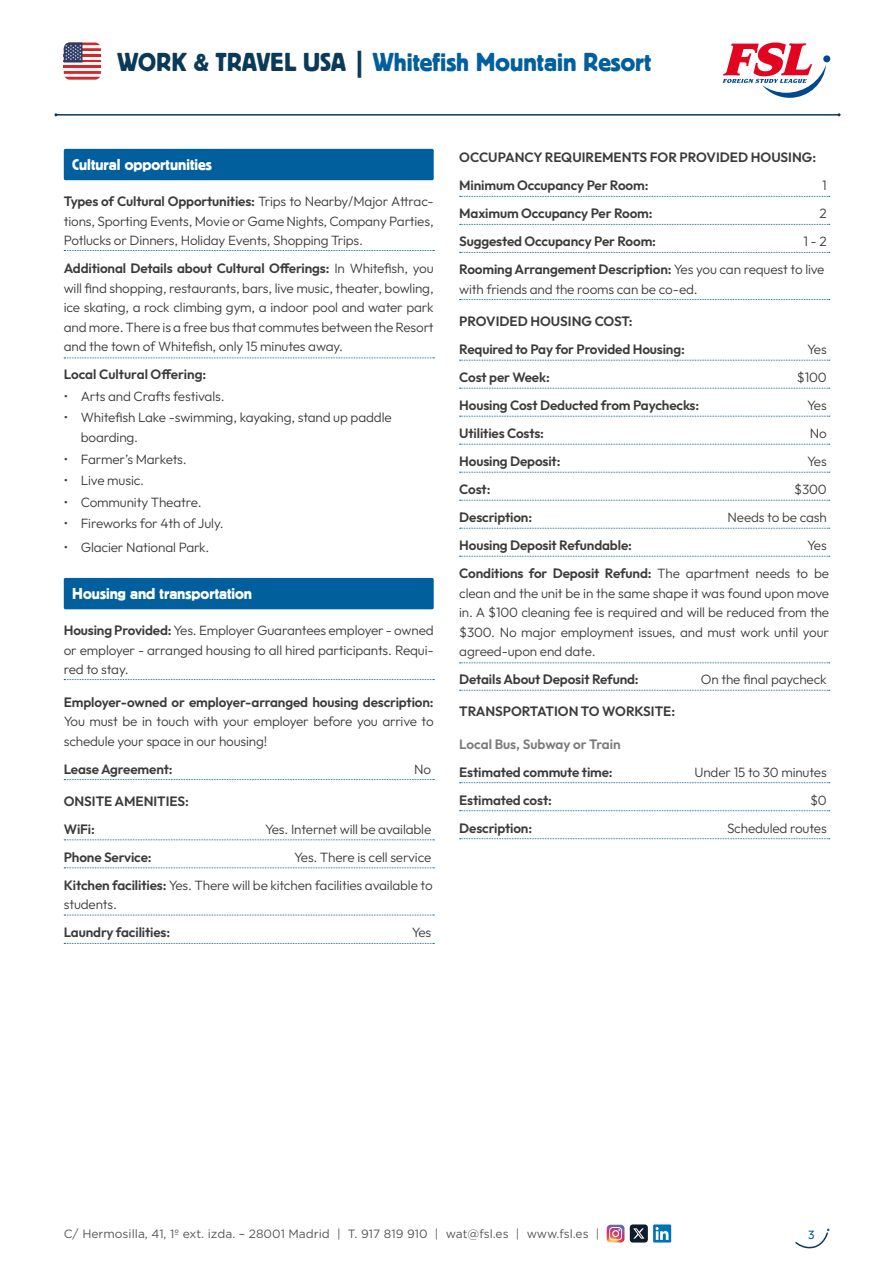
<style>
.page{position:relative;width:893px;height:1263px;background:#fff}
.page>*{position:absolute;margin:0;border:0;box-sizing:border-box;transform-origin:0 0}
.t1{font:27px "Black";color:#005f9c}
.t2{font:16.5px "Black";color:#fff}
.t3{font:300 13.5px/19.5px "Outfit";letter-spacing:-.01em;color:#3c3c3b;text-align:justify}
.t4{font:600 13.5px/28px "Outfit";letter-spacing:-.01em;color:#3c3c3b}
.t5{font:600 13.5px "Outfit";color:#7c7b7b}
.t6{font:12px "Gotham";color:#575756}
.t7{font:12px "Outfit";color:#005f9c}
.s1{color:#0b3a59}
.s2{font-weight:600}
.s3{font-weight:300}
</style>
<div class="page">
<div style="left:823px;top:55px;width:7px;height:7px;background:#004992;border-radius:50%"></div>
<svg style="left:723px;top:43px;width:103px;height:55px"></svg>
<hr style="left:64px;top:62px;width:37px;height:3px;background:#f8f8f7">
<hr style="left:64px;top:65px;width:37px;height:3px;background:#d2272b">
<hr style="left:64px;top:68px;width:37px;height:3px;background:#f8f8f7">
<svg style="left:64px;top:71px;width:37px;height:9px"></svg>
<svg style="left:64px;top:43px;width:37px;height:19px"></svg>
<svg style="left:607px;top:1225px;width:17px;height:17px"></svg>
<div style="left:630px;top:1224px;width:18px;height:18px;background:#0d1b2a;border-radius:3px"></div>
<svg style="left:633px;top:1228px;width:11px;height:10px"></svg>
<svg style="left:653px;top:1224px;width:18px;height:18px"></svg>
<svg style="left:656px;top:1227px;width:12px;height:13px"></svg>
<svg style="left:795px;top:1229px;width:34px;height:20px"></svg>
<hr style="left:56px;top:114px;width:783px;height:2px;background:#0b3a59">
<div style="left:64px;top:149px;width:370px;height:31px;background:#005f9c;border-radius:2px"></div>
<svg style="left:64px;top:250px;width:370px;height:1px"></svg>
<svg style="left:64px;top:357px;width:370px;height:1px"></svg>
<div style="left:64px;top:578px;width:370px;height:31px;background:#005f9c;border-radius:2px"></div>
<svg style="left:64px;top:679px;width:370px;height:1px"></svg>
<svg style="left:64px;top:779px;width:370px;height:1px"></svg>
<svg style="left:64px;top:839px;width:370px;height:1px"></svg>
<svg style="left:64px;top:867px;width:370px;height:1px"></svg>
<svg style="left:64px;top:915px;width:370px;height:1px"></svg>
<svg style="left:64px;top:943px;width:370px;height:1px"></svg>
<svg style="left:460px;top:196px;width:370px;height:1px"></svg>
<svg style="left:460px;top:224px;width:370px;height:1px"></svg>
<svg style="left:460px;top:252px;width:370px;height:1px"></svg>
<svg style="left:460px;top:299px;width:370px;height:1px"></svg>
<svg style="left:460px;top:360px;width:370px;height:1px"></svg>
<svg style="left:460px;top:388px;width:370px;height:1px"></svg>
<svg style="left:460px;top:416px;width:370px;height:1px"></svg>
<svg style="left:460px;top:444px;width:370px;height:1px"></svg>
<svg style="left:460px;top:472px;width:370px;height:1px"></svg>
<svg style="left:460px;top:500px;width:370px;height:1px"></svg>
<svg style="left:460px;top:528px;width:370px;height:1px"></svg>
<svg style="left:460px;top:556px;width:370px;height:1px"></svg>
<svg style="left:460px;top:662px;width:370px;height:1px"></svg>
<svg style="left:460px;top:690px;width:370px;height:1px"></svg>
<svg style="left:460px;top:782px;width:370px;height:1px"></svg>
<svg style="left:460px;top:810px;width:370px;height:1px"></svg>
<svg style="left:460px;top:838px;width:370px;height:1px"></svg>
<h1 class="t1" style="left:117px;top:48px;width:535px"><span class="s1">WORK &amp; TRAVEL USA |</span> Whitefish Mountain Resort</h1>
<p class="t2" style="left:72px;top:155px;width:141px">Cultural opportunities</p>
<p class="t3" style="left:64px;top:192px;width:371px"><span class="s2">Types of Cultural Opportunities:</span> Trips to Nearby/Major Attrac&shy;tions, Sporting Events, Movie or Game Nights, Company Parties, Potlucks or Dinners, Holiday Events, Shopping Trips.</p>
<p class="t3" style="left:64px;top:259px;width:371px"><span class="s2">Additional Details about Cultural Offerings:</span> In Whitefish, you will find shopping, restaurants, bars, live music, theater, bowling, ice skating, a rock climbing gym, a indoor pool and water park and more. There is a free bus that commutes between the Resort and the town of Whitefish, only 15 minutes away.</p>
<p class="t4" style="left:64px;top:360px;width:144px">Local Cultural Offering:</p>
<p class="t3" style="left:64px;top:386px;width:162px">• Arts and Crafts festivals.</p>
<p class="t3" style="left:81px;top:408px;width:312px;text-indent:-17px">• Whitefish Lake -swimming, kayaking, stand up paddle boarding.</p>
<p class="t3" style="left:64px;top:449px;width:124px">• Farmer’s Markets.</p>
<p class="t3" style="left:64px;top:471px;width:82px">• Live music.</p>
<p class="t3" style="left:64px;top:492px;width:140px">• Community Theatre.</p>
<p class="t3" style="left:64px;top:514px;width:161px">• Fireworks for 4th of July.</p>
<p class="t3" style="left:64px;top:538px;width:147px">• Glacier National Park.</p>
<p class="t2" style="left:72px;top:584px;width:181px">Housing and transportation</p>
<p class="t3" style="left:64px;top:621px;width:371px"><span class="s2">Housing Provided:</span> Yes. Employer Guarantees employer - owned or employer - arranged housing to all hired participants. Requi&shy;red to stay.</p>
<p class="t4" style="left:64px;top:688px;width:371px">Employer-owned or employer-arranged housing description:</p>
<p class="t3" style="left:64px;top:711px;width:371px">You must be in touch with your employer before you arrive to schedule your space in our housing!</p>
<p class="t4" style="left:64px;top:755px;width:110px">Lease Agreement:</p>
<p class="t3" style="left:414px;top:759px;width:19px">No</p>
<p class="t4" style="left:64px;top:787px;width:127px">ONSITE AMENITIES:<br>WiFi:</p>
<p class="t3" style="left:265px;top:819px;width:168px">Yes. Internet will be available</p>
<p class="t4" style="left:64px;top:843px;width:89px">Phone Service:</p>
<p class="t3" style="left:64px;top:843px;width:370px;line-height:28px;text-align:right">Yes. There is cell service<br><span class="s2">Kitchen facilities:</span> Yes. There will be kitchen facilities available to</p>
<p class="t3" style="left:64px;top:895px;width:55px">students.</p>
<p class="t4" style="left:64px;top:918px;width:108px">Laundry facilities:</p>
<p class="t3" style="left:412px;top:923px;width:21px">Yes</p>
<p class="t4" style="left:459px;top:143px;width:358px">OCCUPANCY REQUIREMENTS FOR PROVIDED HOUSING:<br>Minimum Occupancy Per Room:</p>
<p class="t3" style="left:822px;top:176px;width:6px">1</p>
<p class="t4" style="left:459px;top:199px;width:195px">Maximum Occupancy Per Room:</p>
<p class="t3" style="left:819px;top:204px;width:9px">2</p>
<p class="t4" style="left:459px;top:227px;width:198px">Suggested Occupancy Per Room:</p>
<p class="t4" style="left:459px;top:227px;width:369px;text-align:right"><span class="s3">1 - 2<br></span>Rooming Arrangement Description: <span class="s3">Yes you can request to live</span></p>
<p class="t3" style="left:459px;top:279px;width:240px">with friends and the rooms can be co-ed.</p>
<p class="t4" style="left:459px;top:307px;width:227px">PROVIDED HOUSING COST:<br>Required to Pay for Provided Housing:</p>
<p class="t3" style="left:807px;top:340px;width:21px">Yes</p>
<p class="t4" style="left:459px;top:363px;width:92px">Cost per Week:</p>
<p class="t3" style="left:797px;top:368px;width:31px">$100</p>
<p class="t4" style="left:459px;top:391px;width:242px">Housing Cost Deducted from Paychecks:</p>
<p class="t3" style="left:807px;top:396px;width:21px">Yes</p>
<p class="t4" style="left:459px;top:419px;width:86px">Utilities Costs:</p>
<p class="t3" style="left:810px;top:424px;width:19px">No</p>
<p class="t4" style="left:459px;top:447px;width:103px">Housing Deposit:</p>
<p class="t3" style="left:807px;top:452px;width:21px">Yes</p>
<p class="t4" style="left:459px;top:475px;width:33px">Cost:</p>
<p class="t3" style="left:794px;top:480px;width:34px">$300</p>
<p class="t4" style="left:459px;top:503px;width:74px">Description:</p>
<p class="t3" style="left:727px;top:507px;width:101px">Needs to be cash</p>
<p class="t4" style="left:459px;top:531px;width:174px">Housing Deposit Refundable:</p>
<p class="t4" style="left:459px;top:531px;width:371px;text-align:right"><span class="s3">Yes<br></span>Conditions for Deposit Refund: <span class="s3">The apartment needs to be</span></p>
<p class="t3" style="left:459px;top:583px;width:371px">clean and the unit be in the same shape it was found upon move in. A $100 cleaning fee is required and will be reduced from the $300. No major employment issues, and must work until your agreed-upon end date.</p>
<p class="t4" style="left:459px;top:665px;width:181px">Details About Deposit Refund:</p>
<p class="t3" style="left:701px;top:669px;width:127px">On the final paycheck</p>
<p class="t4" style="left:459px;top:697px;width:217px">TRANSPORTATION TO WORKSITE:</p>
<p class="t5" style="left:459px;top:736px;width:163px">Local Bus, Subway or Train</p>
<p class="t4" style="left:459px;top:758px;width:155px">Estimated commute time:</p>
<p class="t3" style="left:694px;top:762px;width:134px">Under 15 to 30 minutes</p>
<p class="t4" style="left:459px;top:786px;width:94px">Estimated cost:</p>
<p class="t3" style="left:810px;top:790px;width:18px">$0</p>
<p class="t4" style="left:459px;top:814px;width:74px">Description:</p>
<p class="t3" style="left:727px;top:818px;width:101px">Scheduled routes</p>
<p class="t6" style="left:64px;top:1226px;width:537px">C/ Hermosilla, 41, 1º ext. izda. – 28001 Madrid | T. 917 819 910 | wat@fsl.es | www.fsl.es |</p>
<p class="t7" style="left:808px;top:1228px;width:8px">3</p>
</div>
